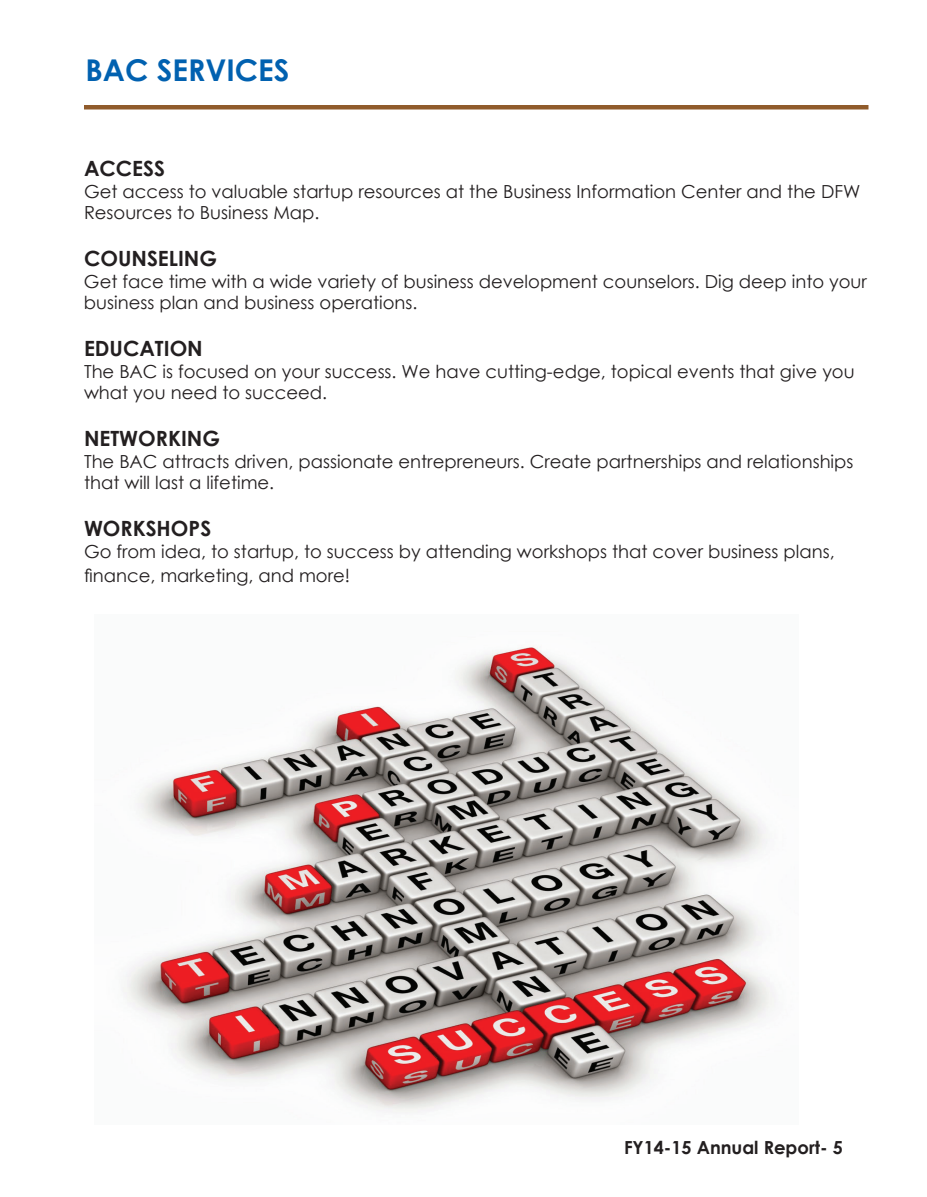
<style>
.page{position:relative;width:927px;height:1197px;background:#fff}
.page>*{position:absolute;margin:0;border:0;box-sizing:border-box;transform-origin:0 0}
.t1{font:700 30px "Century Gothic";color:#0161b0}
.t2{font:700 21px "Century Gothic";color:#231f20}
.t3{font:18px/21.6px "Century Gothic";color:#231f20}
.t4{font:700 18px "Century Gothic";color:#231f20}
</style>
<div class="page">
<div style="left:84px;top:105px;width:784px;height:5px;background:#905b2b"></div>
<img style="left:123px;top:646px;width:653px;height:467px">
<h1 class="t1" style="left:86px;top:47px;width:205px">BAC SERVICES</h1>
<p class="t2" style="left:84px;top:153px;width:83px">ACCESS</p>
<p class="t3" style="left:84px;top:180px;width:778px">Get access to valuable startup resources at the Business Information Center and the DFW<br>Resources to Business Map.</p>
<p class="t2" style="left:84px;top:243px;width:135px">COUNSELING</p>
<p class="t3" style="left:84px;top:270px;width:785px">Get face time with a wide variety of business development counselors. Dig deep into your business plan and business operations.</p>
<p class="t2" style="left:84px;top:333px;width:120px">EDUCATION</p>
<p class="t3" style="left:84px;top:360px;width:772px">The BAC is focused on your success. We have cutting-edge, topical events that give you what you need to succeed.</p>
<p class="t2" style="left:84px;top:423px;width:138px">NETWORKING</p>
<p class="t3" style="left:84px;top:450px;width:771px">The BAC attracts driven, passionate entrepreneurs. Create partnerships and relationships that will last a lifetime.</p>
<p class="t2" style="left:84px;top:513px;width:129px">WORKSHOPS</p>
<p class="t3" style="left:84px;top:539px;width:752px;line-height:24px">Go from idea, to startup, to success by attending workshops that cover business plans, finance, marketing, and more!</p>
<p class="t4" style="left:624px;top:1133px;width:220px">FY14-15 Annual Report- 5</p>
</div>
